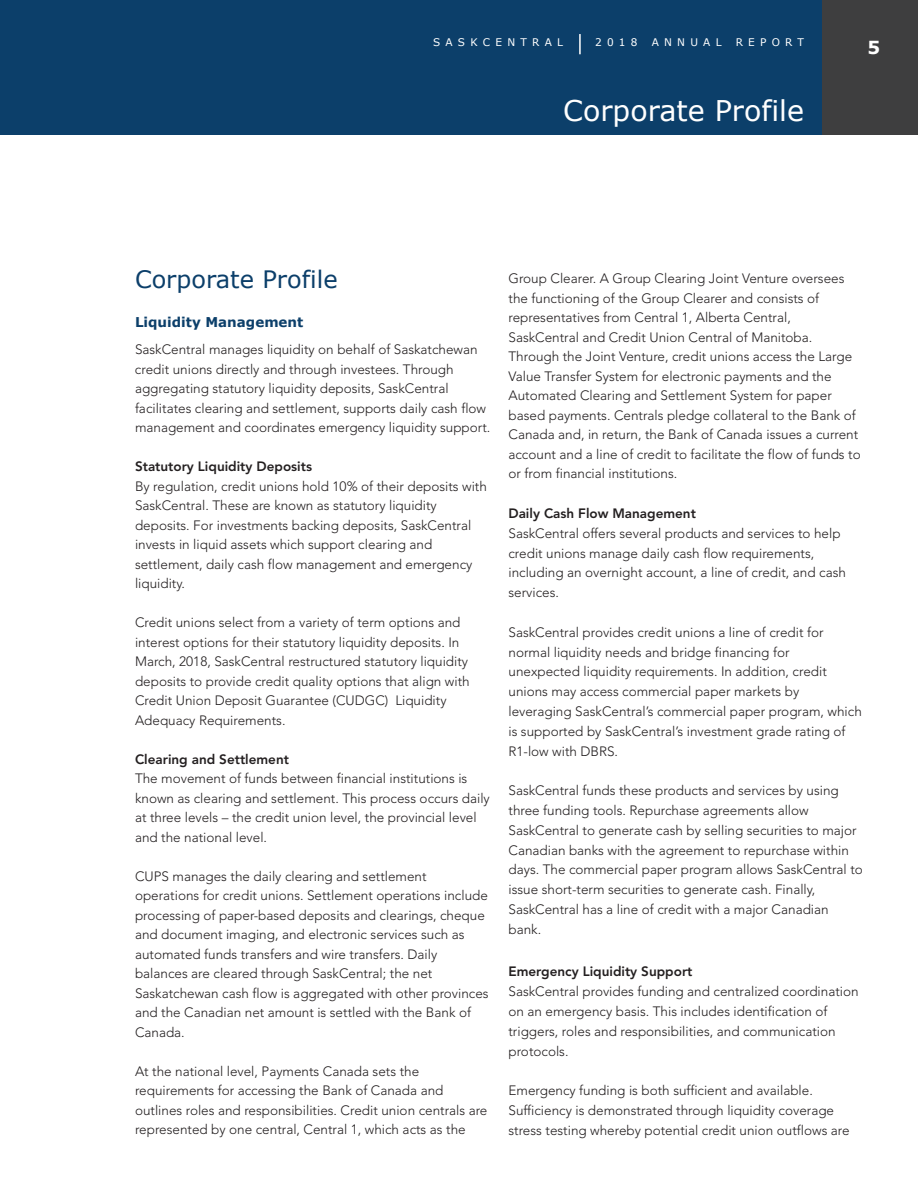
<style>
.page{position:relative;width:918px;height:1188px;background:#fff}
.page>*{position:absolute;margin:0;border:0;box-sizing:border-box;transform-origin:0 0}
.t1{font:28.5px "Verdana";color:#fff}
.t2{font:24px "Verdana";color:#0c3f6a}
.t3{font:700 18px "Verdana";color:#fff}
.t4{font:300 13.5px/19.5px "Avenir";color:#231f20}
.t5{font:800 13.5px "Avenir";color:#231f20}
.t6{font:700 13.5px "Verdana";color:#0c3f6a}
.t7{font:10.5px "Verdana";letter-spacing:.5em;color:#fff}
</style>
<div class="page">
<div style="left:0;top:0;width:918px;height:135px;background:#0c3f6a"></div>
<div style="left:822px;top:0;width:96px;height:135px;background:#3e3e3f"></div>
<hr style="left:579px;top:34px;width:2px;height:20px;background:#fff">
<p class="t7" style="left:433px;top:35px;width:131px">SASKCENTRAL</p>
<p class="t7" style="left:595px;top:35px;width:44px">2018</p>
<p class="t7" style="left:652px;top:35px;width:71px">ANNUAL</p>
<p class="t7" style="left:736px;top:35px;width:70px">REPORT</p>
<h3 class="t3" style="left:867px;top:36px;width:14px">5</h3>
<h1 class="t1" style="left:563px;top:92px;width:242px">Corporate Profile</h1>
<h2 class="t2" style="left:135px;top:264px;width:204px">Corporate Profile</h2>
<p class="t6" style="left:135px;top:314px;width:170px">Liquidity Management</p>
<p class="t4" style="left:135px;top:340px;width:357px">SaskCentral manages liquidity on behalf of Saskatchewan credit unions directly and through investees. Through aggregating statutory liquidity deposits, SaskCentral facilitates clearing and settlement, supports daily cash flow management and coordinates emergency liquidity support.</p>
<p class="t5" style="left:135px;top:456px;width:179px">Statutory Liquidity Deposits</p>
<p class="t4" style="left:135px;top:476px;width:354px">By regulation, credit unions hold 10% of their deposits with SaskCentral. These are known as statutory liquidity deposits. For investments backing deposits, SaskCentral invests in liquid assets which support clearing and settlement, daily cash flow management and emergency liquidity.</p>
<p class="t4" style="left:135px;top:613px;width:336px">Credit unions select from a variety of term options and interest options for their statutory liquidity deposits. In March, 2018, SaskCentral restructured statutory liquidity deposits to provide credit quality options that align with Credit Union Deposit Guarantee (CUDGC) Liquidity Adequacy Requirements.</p>
<p class="t5" style="left:135px;top:749px;width:156px">Clearing and Settlement</p>
<p class="t4" style="left:135px;top:769px;width:356px">The movement of funds between financial institutions is known as clearing and settlement. This process occurs daily at three levels – the credit union level, the provincial level and the national level.</p>
<p class="t4" style="left:135px;top:866px;width:355px">CUPS manages the daily clearing and settlement operations for credit unions. Settlement operations include processing of paper-based deposits and clearings, cheque and document imaging, and electronic services such as automated funds transfers and wire transfers. Daily balances are cleared through SaskCentral; the net Saskatchewan cash flow is aggregated with other provinces and the Canadian net amount is settled with the Bank of Canada.</p>
<p class="t4" style="left:135px;top:1061px;width:354px">At the national level, Payments Canada sets the requirements for accessing the Bank of Canada and outlines roles and responsibilities. Credit union centrals are represented by one central, Central 1, which acts as the</p>
<p class="t4" style="left:508px;top:269px;width:354px">Group Clearer. A Group Clearing Joint Venture oversees the functioning of the Group Clearer and consists of representatives from Central 1, Alberta Central, SaskCentral and Credit Union Central of Manitoba.<br>Through the Joint Venture, credit unions access the Large Value Transfer System for electronic payments and the Automated Clearing and Settlement System for paper based payments. Centrals pledge collateral to the Bank of Canada and, in return, the Bank of Canada issues a current account and a line of credit to facilitate the flow of funds to or from financial institutions.</p>
<p class="t5" style="left:508px;top:503px;width:189px">Daily Cash Flow Management</p>
<p class="t4" style="left:508px;top:523px;width:339px">SaskCentral offers several products and services to help credit unions manage daily cash flow requirements, including an overnight account, a line of credit, and cash services.</p>
<p class="t4" style="left:508px;top:622px;width:355px">SaskCentral provides credit unions a line of credit for normal liquidity needs and bridge financing for unexpected liquidity requirements. In addition, credit unions may access commercial paper markets by leveraging SaskCentral’s commercial paper program, which is supported by SaskCentral’s investment grade rating of R1-low with DBRS.</p>
<p class="t4" style="left:508px;top:781px;width:356px">SaskCentral funds these products and services by using three funding tools. Repurchase agreements allow SaskCentral to generate cash by selling securities to major Canadian banks with the agreement to repurchase within days. The commercial paper program allows SaskCentral to issue short-term securities to generate cash. Finally, SaskCentral has a line of credit with a major Canadian bank.</p>
<p class="t5" style="left:508px;top:961px;width:186px">Emergency Liquidity Support</p>
<p class="t4" style="left:508px;top:982px;width:352px">SaskCentral provides funding and centralized coordination on an emergency basis. This includes identification of triggers, roles and responsibilities, and communication protocols.</p>
<p class="t4" style="left:508px;top:1081px;width:343px">Emergency funding is both sufficient and available.<br>Sufficiency is demonstrated through liquidity coverage stress testing whereby potential credit union outflows are</p>
</div>
